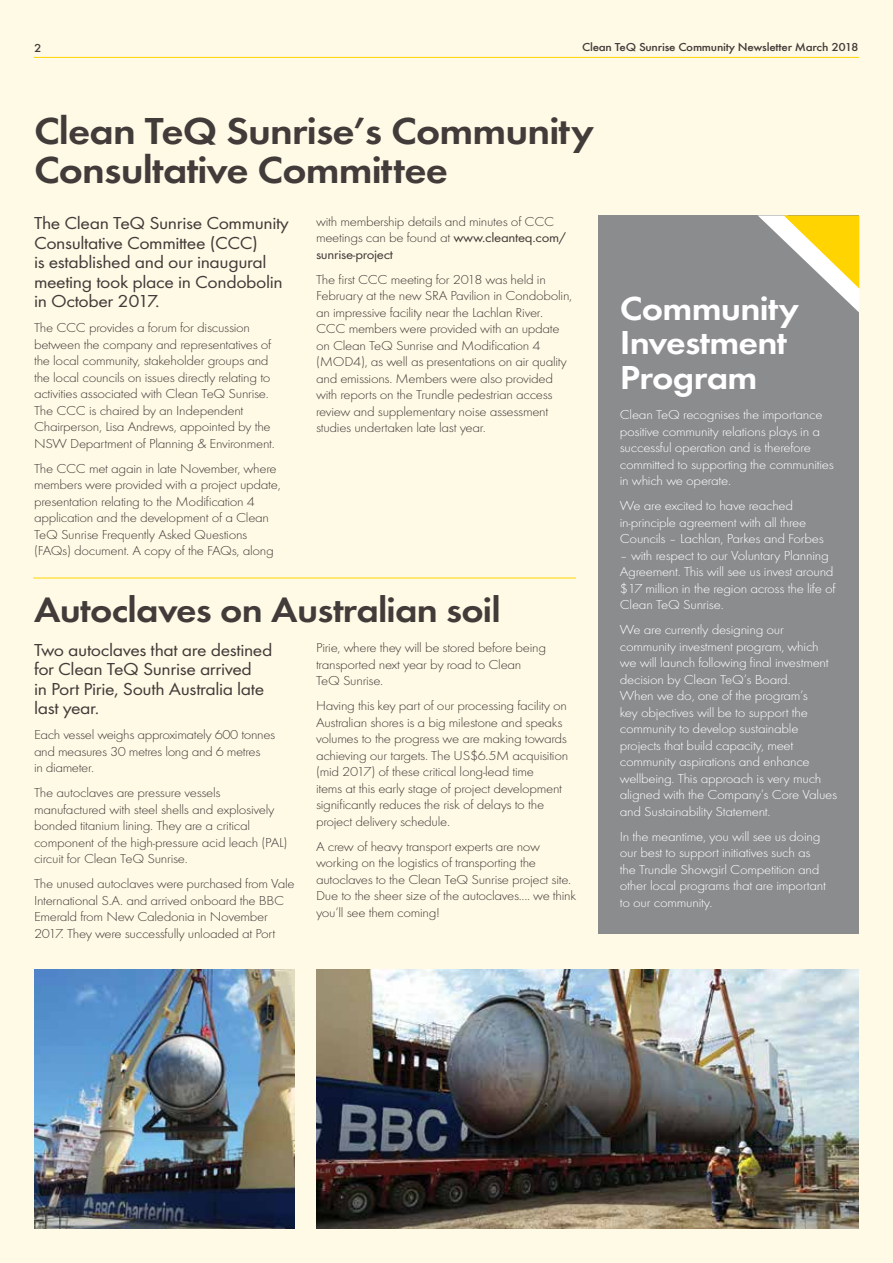
<style>
.page{position:relative;width:893px;height:1263px;background:#fffae6}
.page>*{position:absolute;margin:0;border:0;box-sizing:border-box;transform-origin:0 0}
.t1{font:600 39px/39px "Futura T";letter-spacing:-.02em;color:#413c3a;scale:1.1 1}
.t2{font:600 36px "Futura T";letter-spacing:-.02em;color:#413c3a;scale:1.1 1}
.t3{font:600 34.5px/34.5px "Futura T";letter-spacing:-.02em;color:#fff;scale:1.1 1}
.t4{font:18px/19.5px "Futura T";letter-spacing:-.02em;color:#423b39;scale:1.1 1}
.t5{font:300 13.5px/16.5px "Futura T";letter-spacing:-.02em;color:#423b39;scale:1.1 1}
.t6{font:300 13.5px/16.5px "Futura T";letter-spacing:-.02em;color:#fff;scale:1.1 1}
.t7{font:500 12px "Futura T";letter-spacing:-.02em;color:#423b39;scale:1.1 1}
.t8{font:500 12px "Futura T";color:#423b3a;scale:1.1 1}
.s1{font-weight:400}
</style>
<div class="page">
<img style="left:34px;top:970px;width:261px;height:259px">
<img style="left:316px;top:969px;width:543px;height:260px">
<hr style="left:34px;top:57px;width:825px;height:1px;background:#ffd400">
<div style="left:598px;top:215px;width:261px;height:719px;background:#8a8c8e"></div>
<svg style="left:758px;top:215px;width:101px;height:98px"></svg>
<hr style="left:33px;top:578px;width:543px;height:1px;background:#ffd400">
<p class="t8" style="left:34px;top:41px;width:8px">2</p>
<p class="t7" style="left:582px;top:40px;width:253px">Clean TeQ Sunrise Community Newsletter March 2018</p>
<h1 class="t1" style="left:34px;top:111px;width:510px">Clean TeQ Sunrise’s Community<br>Consultative Committee</h1>
<h3 class="t4" style="left:34px;top:213px;width:233px">The Clean TeQ Sunrise Community<br>Consultative Committee (CCC)<br>is established and our inaugural meeting took place in Condobolin in October 2017.</h3>
<p class="t5" style="left:34px;top:319px;width:220px">The CCC provides a forum for discussion between the company and representatives of the local community, stakeholder groups and the local councils on issues directly relating to activities associated with Clean TeQ Sunrise.<br>The CCC is chaired by an Independent Chairperson, Lisa Andrews, appointed by the NSW Department of Planning &amp; Environment.</p>
<p class="t5" style="left:34px;top:460px;width:226px">The CCC met again in late November, where members were provided with a project update, presentation relating to the Modification 4 application and the development of a Clean TeQ Sunrise Frequently Asked Questions (FAQs) document. A copy of the FAQs, along</p>
<p class="t5" style="left:316px;top:213px;width:229px">with membership details and minutes of CCC meetings can be found at <span class="s1">www.cleanteq.com/ sunrise-project</span></p>
<p class="t5" style="left:316px;top:271px;width:234px">The first CCC meeting for 2018 was held in February at the new SRA Pavilion in Condobolin, an impressive facility near the Lachlan River.<br>CCC members were provided with an update on Clean TeQ Sunrise and Modification 4 (MOD4), as well as presentations on air quality and emissions. Members were also provided with reports on the Trundle pedestrian access review and supplementary noise assessment studies undertaken late last year.</p>
<h2 class="t2" style="left:34px;top:589px;width:426px">Autoclaves on Australian soil</h2>
<h3 class="t4" style="left:34px;top:640px;width:218px">Two autoclaves that are destined for Clean TeQ Sunrise arrived<br>in Port Pirie, South Australia late last year.</h3>
<p class="t5" style="left:34px;top:727px;width:221px">Each vessel weighs approximately 600 tonnes and measures 30 metres long and 6 metres<br>in diameter.</p>
<p class="t5" style="left:34px;top:785px;width:232px">The autoclaves are pressure vessels manufactured with steel shells and explosively bonded titanium lining. They are a critical component of the high-pressure acid leach (PAL) circuit for Clean TeQ Sunrise.</p>
<p class="t5" style="left:34px;top:876px;width:239px">The unused autoclaves were purchased from Vale International S.A. and arrived onboard the BBC Emerald from New Caledonia in November 2017. They were successfully unloaded at Port</p>
<p class="t5" style="left:316px;top:640px;width:211px">Pirie, where they will be stored before being transported next year by road to Clean<br>TeQ Sunrise.</p>
<p class="t5" style="left:316px;top:698px;width:231px">Having this key part of our processing facility on Australian shores is a big milestone and speaks volumes to the progress we are making towards achieving our targets. The US$6.5M acquisition (mid 2017) of these critical long-lead time<br>items at this early stage of project development significantly reduces the risk of delays to the project delivery schedule.</p>
<p class="t5" style="left:316px;top:838px;width:238px">A crew of heavy transport experts are now working on the logistics of transporting the autoclaves to the Clean TeQ Sunrise project site.<br>Due to the sheer size of the autoclaves.... we think you’ll see them coming!</p>
<h3 class="t3" style="left:620px;top:290px;width:165px">Community<br>Investment<br>Program</h3>
<p class="t6" style="left:620px;top:407px;width:196px">Clean TeQ recognises the importance positive community relations plays in a successful operation and is therefore committed to supporting the communities in which we operate.</p>
<p class="t6" style="left:620px;top:498px;width:187px">We are excited to have reached in-principle agreement with all three<br>Councils – Lachlan, Parkes and Forbes</p>
<p class="t6" style="left:620px;top:547px;width:198px">– with respect to our Voluntary Planning Agreement. This will see us invest around $17 million in the region across the life of Clean TeQ Sunrise.</p>
<p class="t6" style="left:620px;top:621px;width:199px">We are currently designing our community investment program, which we will launch following final investment decision by Clean TeQ’s Board.<br>When we do, one of the program’s<br>key objectives will be to support the community to develop sustainable projects that build capacity, meet community aspirations and enhance wellbeing. This approach is very much aligned with the Company’s Core Values and Sustainability Statement.</p>
<p class="t6" style="left:620px;top:828px;width:189px">In the meantime, you will see us doing our best to support initiatives such as the Trundle Showgirl Competition and other local programs that are important to our community.</p>
</div>
